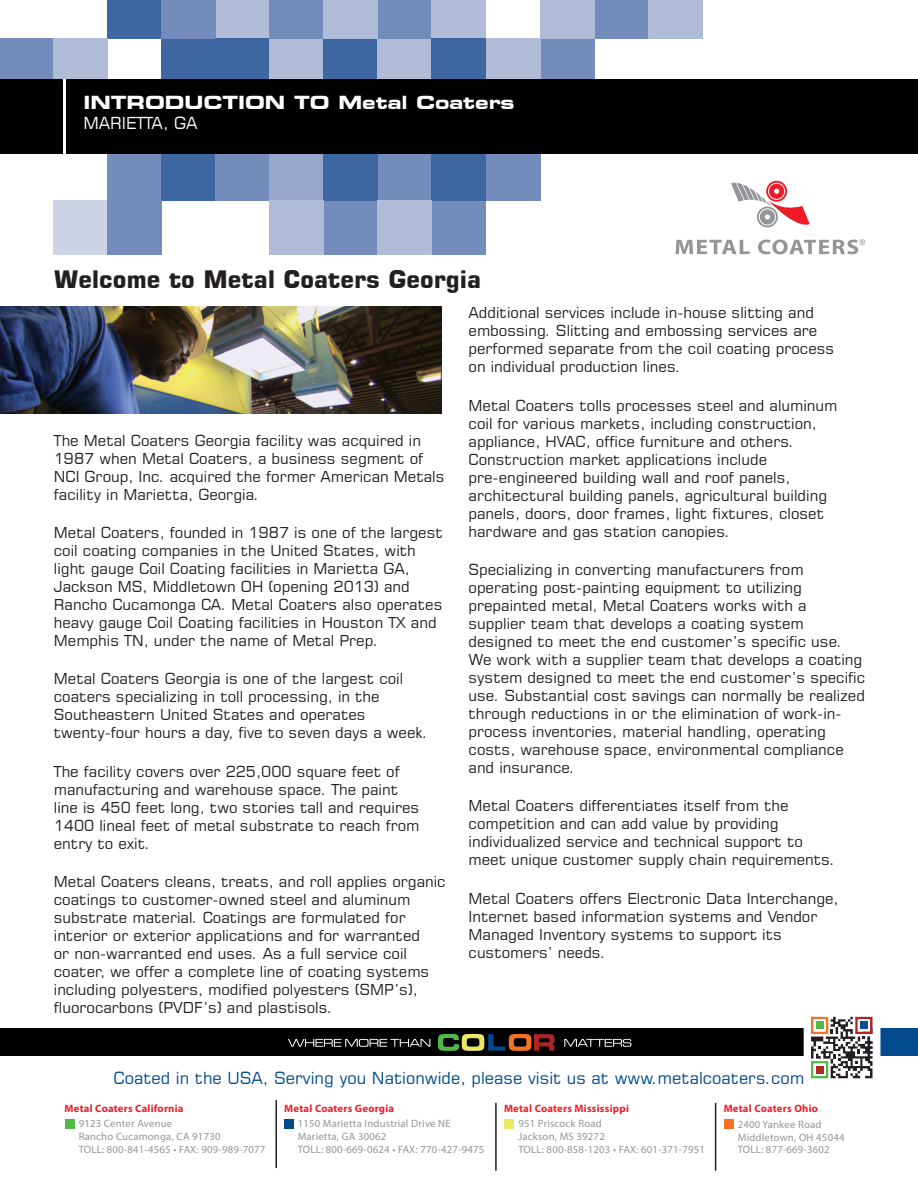
<style>
.page{position:relative;width:918px;height:1188px;background:#fff}
.page>*{position:absolute;margin:0;border:0;box-sizing:border-box;transform-origin:0 0}
.t1{font:700 24px "Square 721 BT";color:#231f20}
.t2{font:700 expanded 18px "Square 721 BT";color:#fff}
.t3{font:16.5px "Square 721 BT";color:#004a8d}
.t4{font:16.5px "Square 721 BT";color:#fff}
.t5{font:15px/18px "Square 721 BT";color:#231f20}
.t6{font:10.65px/12.8px "Myriad Pro";letter-spacing:.02em;color:#939598}
.t7{font:700 10.65px "Myriad Pro";letter-spacing:.02em;color:#ee1c28}
</style>
<div class="page">
<svg style="left:675px;top:240px;width:74px;height:14px"></svg>
<svg style="left:758px;top:239px;width:107px;height:15px"></svg>
<svg style="left:731px;top:182px;width:78px;height:46px"></svg>
<div style="left:863px;top:1029px;width:55px;height:27px;background:#004a8d"></div>
<div style="left:0;top:1029px;width:810px;height:27px;background:#010101"></div>
<svg style="left:564px;top:1039px;width:67px;height:7px"></svg>
<svg style="left:438px;top:1034px;width:116px;height:17px"></svg>
<svg style="left:288px;top:1039px;width:142px;height:7px"></svg>
<hr style="left:275px;top:1100px;width:2px;height:68px;background:#231f20">
<hr style="left:495px;top:1102px;width:1px;height:68px;background:#231f20">
<hr style="left:715px;top:1102px;width:1px;height:68px;background:#231f20">
<div style="left:65px;top:1119px;width:9px;height:9px;background:#51b948"></div>
<div style="left:284px;top:1119px;width:10px;height:9px;background:#004a8d"></div>
<div style="left:504px;top:1119px;width:10px;height:9px;background:#eae966"></div>
<div style="left:723px;top:1119px;width:10px;height:9px;background:#f47323"></div>
<img style="left:0;top:307px;width:442px;height:107px">
<div style="left:162px;top:39px;width:54px;height:54px;background:#3e67a1"></div>
<div style="left:108px;top:146px;width:54px;height:54px;background:#748cbb"></div>
<div style="left:162px;top:146px;width:54px;height:54px;background:#3e67a1"></div>
<div style="left:108px;top:0;width:54px;height:39px;background:#3e67a1"></div>
<div style="left:216px;top:0;width:54px;height:39px;background:#b0bbd8"></div>
<div style="left:0;top:39px;width:54px;height:54px;background:#748cbb"></div>
<div style="left:54px;top:39px;width:54px;height:54px;background:#b0bbd8"></div>
<div style="left:54px;top:200px;width:54px;height:54px;background:#cdd4e7"></div>
<div style="left:162px;top:0;width:54px;height:39px;background:#748cbb"></div>
<div style="left:216px;top:39px;width:54px;height:54px;background:#3e67a1"></div>
<div style="left:270px;top:39px;width:54px;height:54px;background:#b0bbd8"></div>
<div style="left:270px;top:0;width:54px;height:39px;background:#748cbb"></div>
<div style="left:216px;top:146px;width:54px;height:54px;background:#748cbb"></div>
<div style="left:108px;top:200px;width:54px;height:54px;background:#748cbb"></div>
<div style="left:324px;top:39px;width:54px;height:54px;background:#3e67a1"></div>
<div style="left:270px;top:146px;width:54px;height:54px;background:#97a7cc"></div>
<div style="left:378px;top:146px;width:54px;height:54px;background:#748cbb"></div>
<div style="left:324px;top:200px;width:54px;height:54px;background:#748cbb"></div>
<div style="left:324px;top:146px;width:54px;height:54px;background:#3e67a1"></div>
<div style="left:270px;top:200px;width:54px;height:54px;background:#b0bbd8"></div>
<div style="left:378px;top:39px;width:54px;height:54px;background:#b0bbd8"></div>
<div style="left:432px;top:200px;width:54px;height:54px;background:#748cbb"></div>
<div style="left:432px;top:146px;width:54px;height:54px;background:#3e67a1"></div>
<div style="left:378px;top:0;width:54px;height:39px;background:#748cbb"></div>
<div style="left:378px;top:200px;width:54px;height:54px;background:#b0bbd8"></div>
<div style="left:324px;top:0;width:54px;height:39px;background:#b0bbd8"></div>
<div style="left:540px;top:39px;width:54px;height:54px;background:#748cbb"></div>
<div style="left:594px;top:0;width:54px;height:39px;background:#748cbb"></div>
<div style="left:648px;top:0;width:54px;height:39px;background:#b0bbd8"></div>
<div style="left:486px;top:39px;width:54px;height:54px;background:#b0bbd8"></div>
<div style="left:540px;top:0;width:54px;height:39px;background:#b0bbd8"></div>
<div style="left:432px;top:0;width:54px;height:39px;background:#b0bbd8"></div>
<div style="left:432px;top:39px;width:54px;height:54px;background:#3e67a1"></div>
<div style="left:486px;top:146px;width:54px;height:54px;background:#748cbb"></div>
<svg style="left:62px;top:80px;width:4px;height:74px"></svg>
<div style="left:66px;top:80px;width:852px;height:74px;background:#010101"></div>
<div style="left:0;top:80px;width:62px;height:74px;background:#010101"></div>
<svg style="left:803px;top:1016px;width:77px;height:63px"></svg>
<div style="left:816px;top:1021px;width:7px;height:8px;background:#51b948"></div>
<div style="left:860px;top:1021px;width:7px;height:8px;background:#0b4c8c"></div>
<div style="left:816px;top:1066px;width:7px;height:7px;background:#b12525"></div>
<p class="t2" style="left:84px;top:92px;width:432px">INTRODUCTION TO Metal Coaters</p>
<p class="t4" style="left:83px;top:112px;width:116px">MARIETTA, GA</p>
<h1 class="t1" style="left:54px;top:265px;width:429px">Welcome to Metal Coaters Georgia</h1>
<p class="t5" style="left:54px;top:431px;width:392px">The Metal Coaters Georgia facility was acquired in 1987 when Metal Coaters, a business segment of NCI Group, Inc. acquired the former American Metals facility in Marietta, Georgia.</p>
<p class="t5" style="left:54px;top:523px;width:390px">Metal Coaters, founded in 1987 is one of the largest coil coating companies in the United States, with light gauge Coil Coating facilities in Marietta GA, Jackson MS, Middletown OH (opening 2013) and Rancho Cucamonga CA. Metal Coaters also operates heavy gauge Coil Coating facilities in Houston TX and Memphis TN, under the name of Metal Prep.</p>
<p class="t5" style="left:54px;top:669px;width:375px">Metal Coaters Georgia is one of the largest coil coaters specializing in toll processing, in the Southeastern United States and operates twenty-four hours a day, five to seven days a week.</p>
<p class="t5" style="left:54px;top:762px;width:367px">The facility covers over 225,000 square feet of manufacturing and warehouse space. The paint line is 450 feet long, two stories tall and requires 1400 lineal feet of metal substrate to reach from entry to exit.</p>
<p class="t5" style="left:54px;top:872px;width:393px">Metal Coaters cleans, treats, and roll applies organic coatings to customer-owned steel and aluminum substrate material. Coatings are formulated for interior or exterior applications and for warranted<br>or non-warranted end uses. As a full service coil coater, we offer a complete line of coating systems including polyesters, modified polyesters (SMP’s), fluorocarbons (PVDF’s) and plastisols.</p>
<p class="t5" style="left:468px;top:304px;width:367px">Additional services include in-house slitting and embossing. Slitting and embossing services are performed separate from the coil coating process on individual production lines.</p>
<p class="t5" style="left:468px;top:396px;width:370px">Metal Coaters tolls processes steel and aluminum coil for various markets, including construction, appliance, HVAC, office furniture and others.<br>Construction market applications include pre-engineered building wall and roof panels, architectural building panels, agricultural building panels, doors, door frames, light fixtures, closet hardware and gas station canopies.</p>
<p class="t5" style="left:468px;top:560px;width:398px">Specializing in converting manufacturers from operating post-painting equipment to utilizing prepainted metal, Metal Coaters works with a supplier team that develops a coating system designed to meet the end customer’s specific use.<br>We work with a supplier team that develops a coating system designed to meet the end customer’s specific use. Substantial cost savings can normally be realized through reductions in or the elimination of work-in&shy;process inventories, material handling, operating costs, warehouse space, environmental compliance and insurance.</p>
<p class="t5" style="left:468px;top:796px;width:368px">Metal Coaters differentiates itself from the competition and can add value by providing individualized service and technical support to meet unique customer supply chain requirements.</p>
<p class="t5" style="left:468px;top:889px;width:372px">Metal Coaters offers Electronic Data Interchange, Internet based information systems and Vendor Managed Inventory systems to support its customers’ needs.</p>
<p class="t3" style="left:113px;top:1068px;width:692px">Coated in the USA, Serving you Nationwide, please visit us at www.metalcoaters.com</p>
<p class="t7" style="left:65px;top:1101px;width:120px">Metal Coaters California</p>
<p class="t6" style="left:79px;top:1117px;width:188px">9123 Center Avenue<br>Rancho Cucamonga, CA 91730<br>TOLL: 800-841-4565 • FAX: 909-989-7077</p>
<p class="t7" style="left:284px;top:1101px;width:111px">Metal Coaters Georgia</p>
<p class="t6" style="left:298px;top:1117px;width:188px">1150 Marietta Industrial Drive NE<br>Marietta, GA 30062<br>TOLL: 800-669-0624 • FAX: 770-427-9475</p>
<p class="t7" style="left:504px;top:1101px;width:126px">Metal Coaters Mississippi</p>
<p class="t6" style="left:518px;top:1117px;width:188px">951 Priscock Road<br>Jackson, MS 39272<br>TOLL: 800-858-1203 • FAX: 601-371-7951</p>
<p class="t7" style="left:723px;top:1101px;width:96px">Metal Coaters Ohio</p>
<p class="t6" style="left:737px;top:1117px;width:108px">2400 Yankee Road<br>Middletown, OH 45044<br>TOLL: 877-669-3602</p>
</div>
